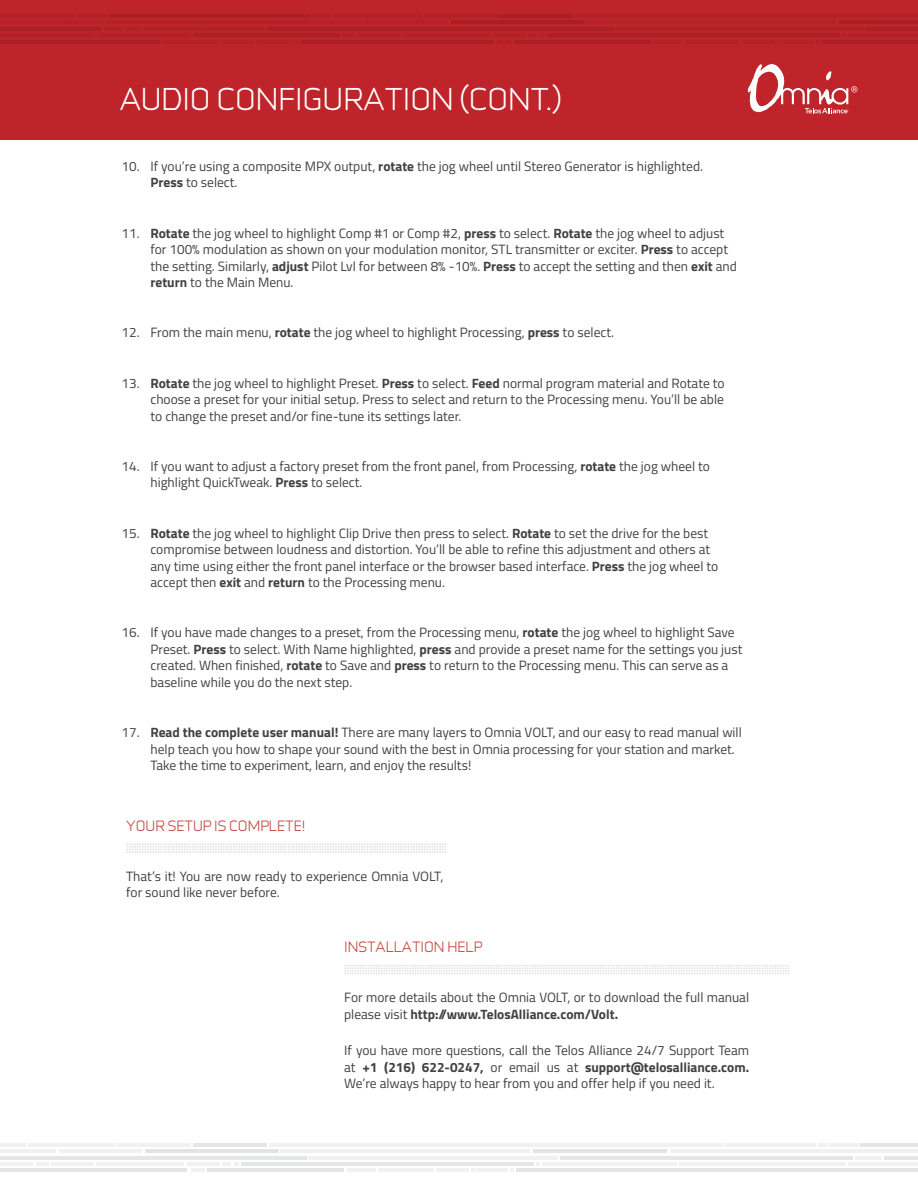
<style>
.page{position:relative;width:918px;height:1188px;background:#fff}
.page>*{position:absolute;margin:0;border:0;box-sizing:border-box;transform-origin:0 0}
.t1{font:28.5px "Infinity T M Regular";color:#fff}
.t2{font:13.5px/16.5px "Titillium Web";color:#414042}
.t3{font:13.5px "Infinity T M Regular";color:#c43f35}
.s1{font-weight:700}
</style>
<div class="page">
<hr style="left:269px;top:1143px;width:455px;height:3px;background:#f1f1f2">
<hr style="left:0;top:1156px;width:307px;height:3px;background:#e4e5e6">
<hr style="left:560px;top:1156px;width:293px;height:3px;background:#e4e5e6">
<hr style="left:241px;top:1162px;width:293px;height:4px;background:#e4e5e6">
<hr style="left:145px;top:1149px;width:134px;height:4px;background:#e2e3e4">
<hr style="left:534px;top:1149px;width:133px;height:4px;background:#e2e3e4">
<hr style="left:59px;top:1149px;width:83px;height:4px;background:#f1f1f2">
<hr style="left:0;top:1149px;width:56px;height:4px;background:#f1f1f2">
<hr style="left:280px;top:1149px;width:249px;height:4px;background:#f1f1f2">
<hr style="left:671px;top:1149px;width:247px;height:4px;background:#f1f1f2">
<hr style="left:378px;top:1169px;width:56px;height:3px;background:#f1f1f2">
<hr style="left:207px;top:1169px;width:137px;height:3px;background:#e4e5e6">
<hr style="left:193px;top:1143px;width:73px;height:3px;background:#e4e5e6">
<hr style="left:118px;top:1143px;width:73px;height:3px;background:#f1f1f2">
<hr style="left:0;top:1169px;width:187px;height:3px;background:#e4e5e6">
<hr style="left:788px;top:1169px;width:130px;height:3px;background:#e4e5e6">
<hr style="left:726px;top:1143px;width:90px;height:3px;background:#f1f1f2">
<svg style="left:818px;top:1143px;width:9px;height:3px"></svg>
<hr style="left:830px;top:1143px;width:29px;height:3px;background:#f1f1f2">
<hr style="left:861px;top:1143px;width:57px;height:3px;background:#e4e5e6">
<hr style="left:436px;top:1169px;width:33px;height:3px;background:#f1f1f2">
<hr style="left:476px;top:1169px;width:32px;height:3px;background:#f1f1f2">
<hr style="left:347px;top:1169px;width:29px;height:3px;background:#f1f1f2">
<svg style="left:191px;top:1169px;width:13px;height:3px"></svg>
<hr style="left:187px;top:1162px;width:32px;height:4px;background:#f1f1f2">
<hr style="left:97px;top:1162px;width:87px;height:4px;background:#f1f1f2">
<hr style="left:849px;top:1162px;width:69px;height:4px;background:#f1f1f2">
<hr style="left:884px;top:1156px;width:34px;height:3px;background:#e4e5e6">
<hr style="left:855px;top:1156px;width:26px;height:3px;background:#f1f1f2">
<hr style="left:28px;top:1143px;width:88px;height:3px;background:#f1f1f2">
<hr style="left:51px;top:1162px;width:43px;height:4px;background:#f1f1f2">
<hr style="left:0;top:1143px;width:26px;height:3px;background:#f1f1f2">
<hr style="left:36px;top:1162px;width:13px;height:4px;background:#f1f1f2">
<hr style="left:0;top:1162px;width:33px;height:4px;background:#f1f1f2">
<svg style="left:222px;top:1162px;width:17px;height:4px"></svg>
<svg style="left:471px;top:1169px;width:4px;height:3px"></svg>
<svg style="left:510px;top:1169px;width:4px;height:3px"></svg>
<svg style="left:536px;top:1162px;width:4px;height:4px"></svg>
<hr style="left:308px;top:1156px;width:250px;height:3px;background:#f1f1f2">
<hr style="left:542px;top:1162px;width:135px;height:4px;background:#f1f1f2">
<hr style="left:680px;top:1162px;width:166px;height:4px;background:#f1f1f2">
<hr style="left:516px;top:1169px;width:293px;height:3px;background:#e4e5e6">
<div style="left:0;top:0;width:918px;height:140px;background:#bf242a"></div>
<svg style="left:748px;top:63px;width:109px;height:51px"></svg>
<hr style="left:575px;top:14px;width:343px;height:3px;background:#f1f1f2">
<hr style="left:267px;top:27px;width:346px;height:3px;background:#e3e4e5">
<hr style="left:866px;top:27px;width:52px;height:3px;background:#e3e4e5">
<hr style="left:547px;top:33px;width:293px;height:4px;background:#aa2025">
<hr style="left:452px;top:21px;width:133px;height:3px;background:#e2e3e4">
<hr style="left:840px;top:21px;width:78px;height:3px;background:#e2e3e4">
<hr style="left:365px;top:21px;width:83px;height:3px;background:#f1f1f2">
<hr style="left:312px;top:21px;width:50px;height:3px;background:#f1f1f2">
<hr style="left:586px;top:21px;width:250px;height:3px;background:#f1f1f2">
<hr style="left:684px;top:40px;width:56px;height:3px;background:#f1f1f2">
<hr style="left:514px;top:40px;width:136px;height:3px;background:#e3e4e5">
<hr style="left:500px;top:14px;width:73px;height:3px;background:#e3e4e5">
<hr style="left:424px;top:14px;width:73px;height:3px;background:#f1f1f2">
<hr style="left:301px;top:40px;width:192px;height:3px;background:#e3e4e5">
<hr style="left:743px;top:40px;width:32px;height:3px;background:#f1f1f2">
<hr style="left:782px;top:40px;width:32px;height:3px;background:#f1f1f2">
<hr style="left:653px;top:40px;width:29px;height:3px;background:#f1f1f2">
<hr style="left:497px;top:40px;width:14px;height:3px;background:#f1f1f2">
<hr style="left:493px;top:33px;width:33px;height:4px;background:#b32226">
<hr style="left:403px;top:33px;width:87px;height:4px;background:#b32226">
<hr style="left:335px;top:14px;width:87px;height:3px;background:#f1f1f2">
<hr style="left:357px;top:33px;width:43px;height:4px;background:#b32226">
<hr style="left:312px;top:14px;width:20px;height:3px;background:#f1f1f2">
<hr style="left:342px;top:33px;width:13px;height:4px;background:#b32226">
<hr style="left:193px;top:33px;width:146px;height:4px;background:#aa2025">
<svg style="left:529px;top:33px;width:16px;height:4px"></svg>
<svg style="left:777px;top:40px;width:4px;height:3px"></svg>
<svg style="left:816px;top:40px;width:4px;height:3px"></svg>
<svg style="left:842px;top:33px;width:4px;height:4px"></svg>
<hr style="left:615px;top:27px;width:250px;height:3px;background:#f1f1f2">
<hr style="left:849px;top:33px;width:69px;height:4px;background:#b32226">
<hr style="left:822px;top:40px;width:96px;height:3px;background:#e3e4e5">
<hr style="left:0;top:27px;width:101px;height:3px;background:#e3e4e5">
<hr style="left:0;top:21px;width:316px;height:3px;background:#f1f1f2">
<hr style="left:36px;top:40px;width:125px;height:3px;background:#e3e4e5">
<hr style="left:0;top:14px;width:64px;height:3px;background:#f1f1f2">
<svg style="left:66px;top:14px;width:10px;height:3px"></svg>
<hr style="left:78px;top:14px;width:29px;height:3px;background:#f1f1f2">
<hr style="left:109px;top:14px;width:200px;height:3px;background:#e3e4e5">
<hr style="left:97px;top:33px;width:94px;height:4px;background:#b32226">
<hr style="left:104px;top:27px;width:19px;height:3px;background:#f1f1f2">
<hr style="left:143px;top:27px;width:59px;height:3px;background:#f1f1f2">
<hr style="left:204px;top:27px;width:60px;height:3px;background:#f1f1f2">
<hr style="left:125px;top:27px;width:15px;height:3px;background:#f1f1f2">
<hr style="left:163px;top:40px;width:55px;height:3px;background:#f1f1f2">
<hr style="left:221px;top:40px;width:33px;height:3px;background:#f1f1f2">
<hr style="left:261px;top:40px;width:32px;height:3px;background:#f1f1f2">
<svg style="left:256px;top:40px;width:4px;height:3px"></svg>
<svg style="left:295px;top:40px;width:4px;height:3px"></svg>
<hr style="left:0;top:33px;width:95px;height:4px;background:#b32226">
<hr style="left:0;top:40px;width:57px;height:3px;background:#e3e4e5">
<svg style="left:344px;top:965px;width:445px;height:9px"></svg>
<svg style="left:126px;top:843px;width:320px;height:10px"></svg>
<h1 class="t1" style="left:120px;top:79px;width:444px">AUDIO CONFIGURATION (CONT.)</h1>
<p class="t2" style="left:150px;top:157px;width:554px;text-indent:-29px">10. If you’re using a composite MPX output, <span class="s1">rotate</span> the jog wheel until Stereo Generator is highlighted.<br><span class="s1">Press</span> to select.</p>
<p class="t2" style="left:150px;top:224px;width:588px;text-indent:-29px">11. <span class="s1">Rotate</span> the jog wheel to highlight Comp #1 or Comp #2, <span class="s1">press</span> to select. <span class="s1">Rotate</span> the jog wheel to adjust for 100% modulation as shown on your modulation monitor, STL transmitter or exciter. <span class="s1">Press</span> to accept the setting. Similarly, <span class="s1">adjust</span> Pilot Lvl for between 8% -10%. <span class="s1">Press</span> to accept the setting and then <span class="s1">exit</span> and <span class="s1">return</span> to the Main Menu.</p>
<p class="t2" style="left:122px;top:324px;width:494px">12. From the main menu, <span class="s1">rotate</span> the jog wheel to highlight Processing, <span class="s1">press</span> to select.</p>
<p class="t2" style="left:150px;top:374px;width:576px;text-align:justify;text-indent:-29px">13. <span class="s1">Rotate</span> the jog wheel to highlight Preset. <span class="s1">Press</span> to select. <span class="s1">Feed</span> normal program material and Rotate to choose a preset for your initial setup. Press to select and return to the Processing menu. You’ll be able to change the preset and/or fine-tune its settings later.</p>
<p class="t2" style="left:150px;top:457px;width:561px;text-indent:-29px">14. If you want to adjust a factory preset from the front panel, from Processing, <span class="s1">rotate</span> the jog wheel to highlight QuickTweak. <span class="s1">Press</span> to select.</p>
<p class="t2" style="left:150px;top:524px;width:569px;text-indent:-29px">15. <span class="s1">Rotate</span> the jog wheel to highlight Clip Drive then press to select. <span class="s1">Rotate</span> to set the drive for the best compromise between loudness and distortion. You’ll be able to refine this adjustment and others at any time using either the front panel interface or the browser based interface. <span class="s1">Press</span> the jog wheel to accept then <span class="s1">exit</span> and <span class="s1">return</span> to the Processing menu.</p>
<p class="t2" style="left:150px;top:624px;width:593px;text-indent:-29px">16. If you have made changes to a preset, from the Processing menu, <span class="s1">rotate</span> the jog wheel to highlight Save Preset. <span class="s1">Press</span> to select. With Name highlighted, <span class="s1">press</span> and provide a preset name for the settings you just created. When finished, <span class="s1">rotate</span> to Save and <span class="s1">press</span> to return to the Processing menu. This can serve as a baseline while you do the next step.</p>
<p class="t2" style="left:150px;top:723px;width:593px;text-indent:-29px">17. <span class="s1">Read the complete user manual!</span> There are many layers to Omnia VOLT, and our easy to read manual will help teach you how to shape your sound with the best in Omnia processing for your station and market.<br>Take the time to experiment, learn, and enjoy the results!</p>
<p class="t3" style="left:126px;top:816px;width:181px">YOUR SETUP IS COMPLETE!</p>
<p class="t2" style="left:126px;top:867px;width:319px">That’s it! You are now ready to experience Omnia VOLT, for sound like never before.</p>
<p class="t3" style="left:344px;top:937px;width:140px">INSTALLATION HELP</p>
<p class="t2" style="left:344px;top:989px;width:407px">For more details about the Omnia VOLT, or to download the full manual please visit <span class="s1">http://www.TelosAlliance.com/Volt.</span></p>
<p class="t2" style="left:344px;top:1042px;width:407px;text-align:justify">If you have more questions, call the Telos Alliance 24/7 Support Team at <span class="s1">+1 (216) 622-0247,</span> or email us at <span class="s1">support@telosalliance.com.<br></span>We’re always happy to hear from you and offer help if you need it.</p>
</div>
